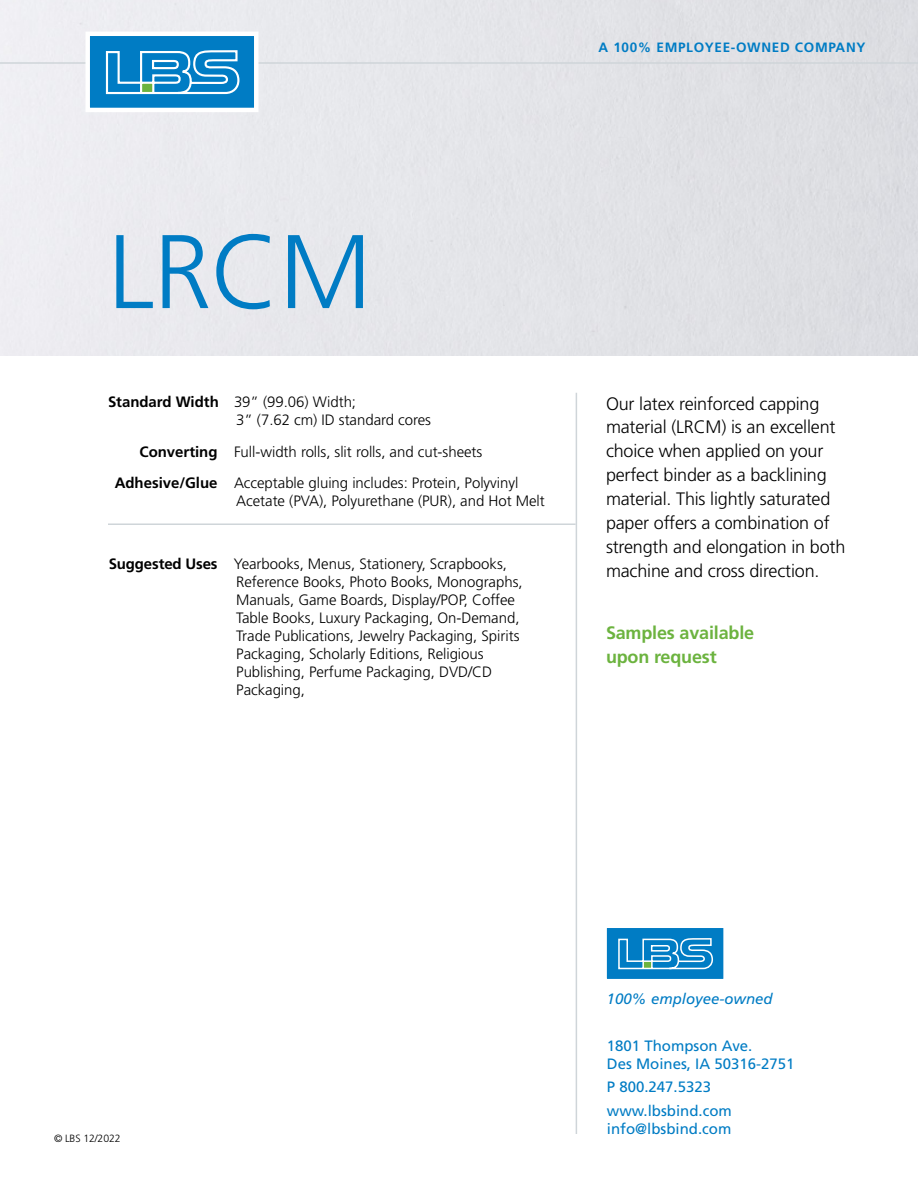
<style>
.page{position:relative;width:918px;height:1188px;background:#fff}
.page>*{position:absolute;margin:0;border:0;box-sizing:border-box;transform-origin:0 0}
.t1{font:300 104.55px "Frutiger LT Std";color:#007cc4}
.t2{font:300 18px/24px "Frutiger LT Std";letter-spacing:-.01em;color:#000}
.t3{font:700 18px/24px "Frutiger LT Std";letter-spacing:-.01em;color:#6cb33f}
.t4{font:300 15px/18px "Frutiger LT Std";letter-spacing:-.005em;color:#000}
.t5{font:15px/18px "Frutiger LT Std";color:#007cc4}
.t6{font:italic 15px "Frutiger LT Std";color:#007cc4}
.t7{font:700 13.5px "Frutiger LT Std";letter-spacing:.05em;color:#007cc4}
.t8{font:300 10.5px "Frutiger LT Std";letter-spacing:-.01em;color:#000}
.s1{font-weight:700}
</style>
<div class="page">
<hr style="left:0;top:62px;width:918px;height:2px;background:#cfd5d9">
<hr style="left:576px;top:393px;width:1px;height:741px;background:#cfd5d9">
<svg style="left:83px;top:29px;width:178px;height:85px"></svg>
<hr style="left:108px;top:524px;width:468px;height:1px;background:#cfd5d9">
<svg style="left:606px;top:928px;width:118px;height:51px;background:#268fcb"></svg>
<p class="t7" style="left:599px;top:40px;width:268px">A 100% EMPLOYEE-OWNED COMPANY</p>
<h1 class="t1" style="left:108px;top:213px;width:265px">LRCM</h1>
<p class="t4" style="left:236px;top:393px;width:196px;text-indent:-128px"><span class="s1">Standard Width</span> 39” (99.06) Width;<br>3” (7.62 cm) ID standard cores</p>
<p class="t4" style="left:115px;top:436px;width:405px;line-height:31.5px;text-indent:25px"><span class="s1">Converting</span> Full-width rolls, slit rolls, and cut-sheets<br><span class="s1">Adhesive/Glue</span> Acceptable gluing includes: Protein, Polyvinyl</p>
<p class="t4" style="left:236px;top:492px;width:310px">Acetate (PVA), Polyurethane (PUR), and Hot Melt</p>
<p class="t4" style="left:236px;top:555px;width:288px;text-indent:-127px"><span class="s1">Suggested Uses</span> Yearbooks, Menus, Stationery, Scrapbooks, Reference Books, Photo Books, Monographs, Manuals, Game Boards, Display/POP, Coffee Table Books, Luxury Packaging, On-Demand, Trade Publications, Jewelry Packaging, Spirits Packaging, Scholarly Editions, Religious Publishing, Perfume Packaging, DVD/CD Packaging,</p>
<p class="t2" style="left:606px;top:392px;width:241px">Our latex reinforced capping material (LRCM) is an excellent choice when applied on your perfect binder as a backlining material. This lightly saturated paper offers a combination of strength and elongation in both machine and cross direction.</p>
<p class="t3" style="left:606px;top:621px;width:150px">Samples available upon request</p>
<p class="t8" style="left:54px;top:1132px;width:68px">© LBS 12/2022</p>
<p class="t6" style="left:607px;top:990px;width:167px">100% employee-owned</p>
<p class="t5" style="left:607px;top:1037px;width:189px">1801 Thompson Ave.<br>Des Moines, IA 50316-2751</p>
<p class="t5" style="left:607px;top:1075px;width:126px;line-height:23.7px">P 800.247.5323 www.lbsbind.com</p>
<p class="t5" style="left:607px;top:1120px;width:126px">info@lbsbind.com</p>
</div>
